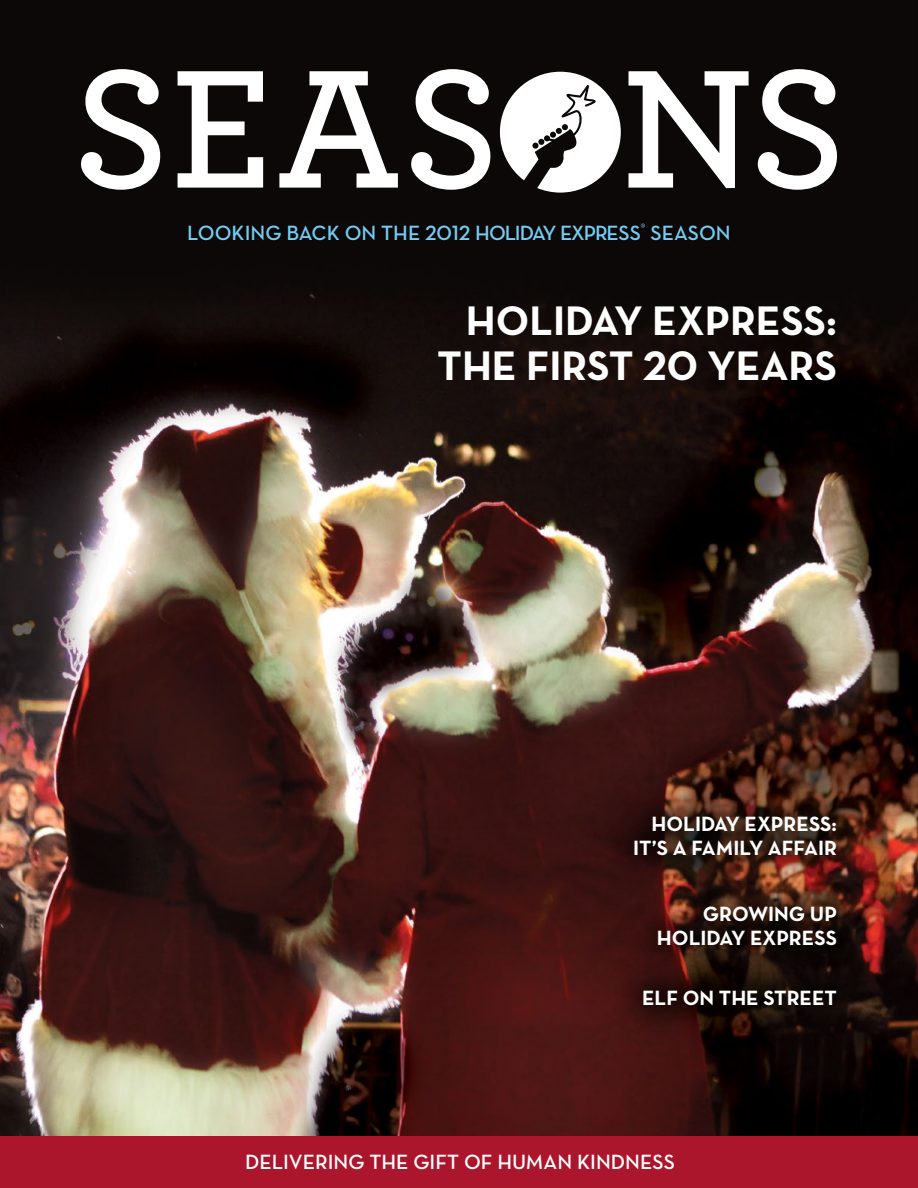
<style>
.page{position:relative;width:918px;height:1188px;background:#fff}
.page>*{position:absolute;margin:0;border:0;box-sizing:border-box;transform-origin:0 0}
.t1{font:42px/45px "Neutra Text Bold Alt";color:#fff;text-align:right}
.t2{font:21px/24px "Neutra Text Bold Alt";color:#fff;text-align:right}
.t3{font:21px "Neutra Text Demi Alt";letter-spacing:-.005em;color:#72cdf4}
.t4{font:21px "Neutra Text Demi Alt";color:#fff}
</style>
<div class="page">
<img style="left:0;top:0;width:918px;height:1136px">
<svg style="left:81px;top:69px;width:756px;height:121px;fill:#0c0807"></svg>
<svg style="left:500px;top:72px;width:121px;height:121px"></svg>
<svg style="left:641px;top:224px;width:4px;height:4px"></svg>
<div style="left:603px;top:785px;width:265px;height:102px;background:#000;opacity:.75"></div>
<div style="left:627px;top:874px;width:240px;height:102px;background:#000;opacity:.75"></div>
<div style="left:0;top:1136px;width:918px;height:52px;background:#ac162c"></div>
<div style="left:612px;top:958px;width:254px;height:79px;background:#000;opacity:.75"></div>
<p class="t3" style="left:187px;top:220px;width:545px">LOOKING BACK ON THE 2012 HOLIDAY EXPRESS SEASON</p>
<h1 class="t1" style="left:437px;top:298px;width:401px">HOLIDAY EXPRESS:<br>THE FIRST 20 YEARS</h1>
<p class="t2" style="left:633px;top:812px;width:205px">HOLIDAY EXPRESS:<br>IT’S A FAMILY AFFAIR</p>
<p class="t2" style="left:657px;top:901px;width:182px">GROWING UP<br>HOLIDAY EXPRESS</p>
<p class="t2" style="left:642px;top:985px;width:196px">ELF ON THE STREET</p>
<p class="t4" style="left:245px;top:1149px;width:431px">DELIVERING THE GIFT OF HUMAN KINDNESS</p>
</div>
